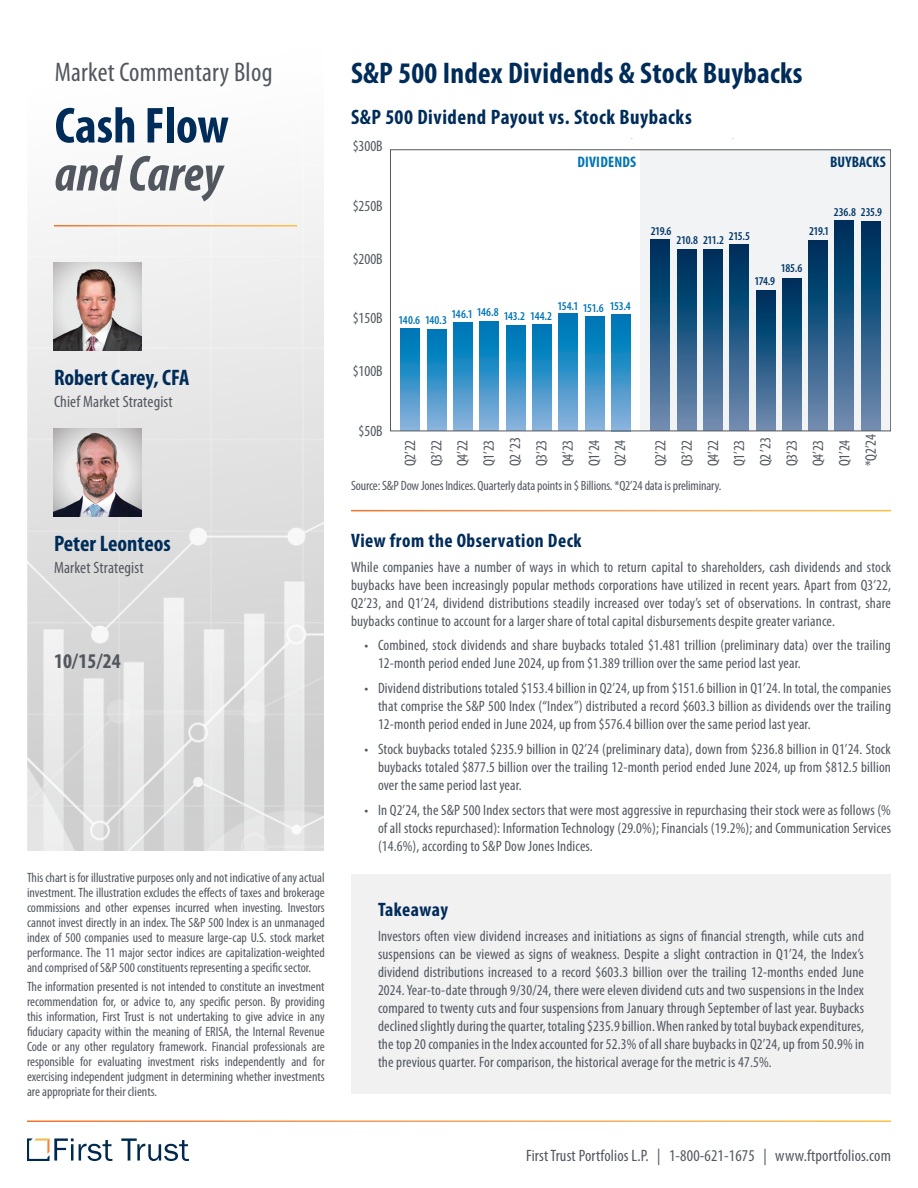
<style>
.page{position:relative;width:918px;height:1188px;background:#fff}
.page>*{position:absolute;margin:0;border:0;box-sizing:border-box;transform-origin:0 0}
.Body_Copy{font:700 condensed 51px "Myriad Pro";color:#002c59}
.Body_Copy-2{font:italic 700 condensed 51px "Myriad Pro";color:#52575f}
.Body_Copy-3{font:700 condensed 30px "Myriad Pro";letter-spacing:.01em;color:#002c59}
.Body_Copy-4{font:condensed 27px "Myriad Pro";letter-spacing:.01em;color:#52575f}
.Body_Copy-5{font:700 condensed 22.5px "Myriad Pro";color:#002c59}
.Body_Headers_Blue{font:700 condensed 21px "Myriad Pro";letter-spacing:.025em;color:#002c59}
.Body_Copy-6{font:700 condensed 21px "Myriad Pro";color:#52575f}
.Body_Headers_Blue-2{font:700 condensed 19.5px "Myriad Pro";letter-spacing:.025em;color:#002c59}
.Body_Copy-7{font:condensed 16.5px "Myriad Pro";letter-spacing:.01em;color:#52575f}
.t1{font:condensed 15.3px/26.2px "Myriad Pro";letter-spacing:-.01em;color:#52575f}
.t2{font:700 condensed 15.3px "Myriad Pro";letter-spacing:.015em;color:#0075b6}
.t3{font:700 condensed 15.3px "Myriad Pro";letter-spacing:.005em;color:#003667}
.Body_Copy-8{font:condensed 15px/18px "Myriad Pro";letter-spacing:.01em;color:#52575f;text-align:justify}
.Risk_Copy{font:condensed 13.5px/15px "Myriad Pro";color:#52575f;text-align:justify}
.t4{font:condensed 12px "Myriad Pro";color:#52575f}
.t5{font:600 condensed 12px "Myriad Pro";letter-spacing:-.025em;color:#003667}
.t6{font:600 condensed 12px "Myriad Pro";letter-spacing:-.03em;color:#0075b6}
</style>
<div class="page">
<img style="left:27px;top:186px;width:297px;height:664px">
<div style="left:351px;top:874px;width:540px;height:220px;background:#f1f1f2"></div>
<hr style="left:54px;top:225px;width:243px;height:2px;background:#fff">
<svg style="left:121px;top:1138px;width:68px;height:23px"></svg>
<svg style="left:27px;top:1138px;width:85px;height:23px"></svg>
<img style="left:54px;top:263px;width:88px;height:87px">
<img style="left:54px;top:429px;width:88px;height:88px">
<div style="left:641px;top:150px;width:250px;height:280px;background:#f2f3f4"></div>
<div style="left:401px;top:329px;width:19px;height:102px;background:linear-gradient(to bottom,#0073b6,#87b2dc)"></div>
<div style="left:427px;top:329px;width:19px;height:102px;background:linear-gradient(to bottom,#0073b5,#87b2dc)"></div>
<div style="left:454px;top:323px;width:18px;height:108px;background:linear-gradient(to bottom,#0073b6,#87b2dc)"></div>
<div style="left:480px;top:322px;width:19px;height:109px;background:linear-gradient(to bottom,#0073b6,#89b3dc)"></div>
<div style="left:506px;top:326px;width:19px;height:105px;background:linear-gradient(to bottom,#0073b6,#89b3dc)"></div>
<div style="left:533px;top:325px;width:18px;height:106px;background:linear-gradient(to bottom,#0073b6,#87b2dc)"></div>
<div style="left:559px;top:314px;width:19px;height:117px;background:linear-gradient(to bottom,#0073b6,#89b3dc)"></div>
<div style="left:585px;top:316px;width:19px;height:115px;background:linear-gradient(to bottom,#0073b5,#89b3dc)"></div>
<div style="left:611px;top:315px;width:19px;height:116px;background:linear-gradient(to bottom,#0073b6,#87b2dc)"></div>
<svg style="left:651px;top:240px;width:19px;height:189px;background:#295b85"></svg>
<svg style="left:677px;top:250px;width:19px;height:179px;background:#295b85"></svg>
<svg style="left:703px;top:249px;width:19px;height:180px;background:#295a84"></svg>
<svg style="left:730px;top:245px;width:19px;height:184px;background:#295b85"></svg>
<div style="left:756px;top:290px;width:19px;height:141px;background:linear-gradient(to bottom,#002b5a,#6c8cb1)"></div>
<svg style="left:782px;top:278px;width:19px;height:151px;background:#295a84"></svg>
<svg style="left:809px;top:241px;width:19px;height:188px;background:#295b85"></svg>
<svg style="left:835px;top:221px;width:19px;height:208px;background:#295b85"></svg>
<svg style="left:861px;top:222px;width:19px;height:207px;background:#295b85"></svg>
<div style="left:390px;top:149px;width:501px;height:282px;border:1px solid #52575f"></div>
<p class="Body_Copy-4" style="left:55px;top:56px;width:219px">Market Commentary Blog</p>
<p class="Body_Copy" style="left:55px;top:94px;width:176px">Cash Flow</p>
<p class="Body_Copy-2" style="left:55px;top:142px;width:169px">and Carey</p>
<p class="Body_Copy-5" style="left:54px;top:364px;width:137px">Robert Carey, CFA</p>
<p class="Body_Copy-7" style="left:54px;top:391px;width:120px">Chief Market Strategist</p>
<p class="Body_Copy-5" style="left:54px;top:529px;width:118px">Peter Leonteos</p>
<p class="Body_Copy-7" style="left:54px;top:557px;width:91px">Market Strategist</p>
<p class="Body_Copy-6" style="left:54px;top:648px;width:68px">10/15/24</p>
<p class="Risk_Copy" style="left:27px;top:870px;width:299px">This chart is for illustrative purposes only and not indicative of any actual investment. The illustration excludes the effects of taxes and brokerage commissions and other expenses incurred when investing. Investors cannot invest directly in an index. The S&amp;P 500 Index is an unmanaged index of 500 companies used to measure large-cap U.S. stock market performance. The 11 major sector indices are capitalization-weighted and comprised of S&amp;P 500 constituents representing a specific sector.</p>
<p class="Risk_Copy" style="left:27px;top:979px;width:299px">The information presented is not intended to constitute an investment recommendation for, or advice to, any specific person. By providing this information, First Trust is not undertaking to give advice in any fiduciary capacity within the meaning of ERISA, the Internal Revenue Code or any other regulatory framework. Financial professionals are responsible for evaluating investment risks independently and for exercising independent judgment in determining whether investments are appropriate for their clients.</p>
<p class="Body_Copy-3" style="left:351px;top:55px;width:453px">S&amp;P 500 Index Dividends &amp; Stock Buybacks</p>
<p class="Body_Headers_Blue" style="left:351px;top:104px;width:342px">S&amp;P 500 Dividend Payout vs. Stock Buybacks</p>
<p class="t1" style="left:353px;top:133px;width:31px">$300B</p>
<p class="t1" style="left:353px;top:192px;width:31px">$250B</p>
<p class="t1" style="left:353px;top:245px;width:31px">$200B</p>
<p class="t1" style="left:353px;top:305px;width:31px">$150B</p>
<p class="t1" style="left:353px;top:358px;width:31px">$100B</p>
<p class="t2" style="left:577px;top:152px;width:60px">DIVIDENDS</p>
<p class="t3" style="left:830px;top:152px;width:57px">BUYBACKS</p>
<p class="t5" style="left:651px;top:224px;width:22px">219.6</p>
<p class="t5" style="left:729px;top:228px;width:23px">215.5</p>
<p class="t5" style="left:677px;top:233px;width:49px">210.8 211.2</p>
<p class="t5" style="left:834px;top:205px;width:50px">236.8 235.9</p>
<p class="t5" style="left:809px;top:224px;width:22px">219.1</p>
<p class="t5" style="left:781px;top:261px;width:23px">185.6</p>
<p class="t6" style="left:610px;top:298px;width:23px">153.4</p>
<p class="t6" style="left:557px;top:300px;width:48px">154.1 151.6</p>
<p class="t6" style="left:451px;top:307px;width:23px">146.1</p>
<p class="t6" style="left:477px;top:309px;width:77px">146.8 143.2 144.2</p>
<p class="t6" style="left:398px;top:312px;width:50px">140.6 140.3</p>
<p class="t5" style="left:754px;top:273px;width:22px">174.9</p>
<p class="t1" style="left:359px;top:417px;width:26px">$50B</p>
<p class="t1" style="left:397px;top:466px;width:30px;rotate:-90deg">Q2’22<br>Q3’22<br>Q4’22<br>Q1’23<br>Q2 ’23<br>Q3‘23<br>Q4’23<br>Q1’24<br>Q2’24</p>
<p class="t1" style="left:647px;top:466px;width:34px;rotate:-90deg">Q2’22<br>Q3’22<br>Q4’22<br>Q1’23<br>Q2 ’23<br>Q3‘23<br>Q4’23<br>Q1’24 *Q2’24</p>
<p class="t4" style="left:351px;top:475px;width:343px">Source: S&amp;P Dow Jones Indices. Quarterly data points in $ Billions. *Q2’24 data is preliminary.</p>
<p class="Risk_Copy" style="left:351px;top:478px;width:372px">Source: S&amp;P Dow Jones Indices. Quarterly data points in $ Billions. *Q2’24 data is preliminary.</p>
<p class="Body_Headers_Blue-2" style="left:351px;top:528px;width:232px">View from the Observation Deck</p>
<p class="Body_Copy-8" style="left:351px;top:557px;width:542px">While companies have a number of ways in which to return capital to shareholders, cash dividends and stock buybacks have been increasingly popular methods corporations have utilized in recent years. Apart from Q3’22, Q2’23, and Q1’24, dividend distributions steadily increased over today’s set of observations. In contrast, share buybacks continue to account for a larger share of total capital disbursements despite greater variance.</p>
<p class="Body_Copy-8" style="left:378px;top:636px;width:514px;text-indent:-14px">• Combined, stock dividends and share buybacks totaled $1.481 trillion (preliminary data) over the trailing<br>12-month period ended June 2024, up from $1.389 trillion over the same period last year.</p>
<p class="Body_Copy-8" style="left:378px;top:679px;width:515px;text-indent:-14px">• Dividend distributions totaled $153.4 billion in Q2’24, up from $151.6 billion in Q1’24. In total, the companies that comprise the S&amp;P 500 Index (“Index”) distributed a record $603.3 billion as dividends over the trailing 12-month period ended in June 2024, up from $576.4 billion over the same period last year.</p>
<p class="Body_Copy-8" style="left:378px;top:740px;width:515px;text-indent:-14px">• Stock buybacks totaled $235.9 billion in Q2’24 (preliminary data), down from $236.8 billion in Q1’24. Stock buybacks totaled $877.5 billion over the trailing 12-month period ended June 2024, up from $812.5 billion over the same period last year.</p>
<p class="Body_Copy-8" style="left:378px;top:800px;width:515px;text-indent:-14px">• In Q2’24, the S&amp;P 500 Index sectors that were most aggressive in repurchasing their stock were as follows (% of all stocks repurchased): Information Technology (29.0%); Financials (19.2%); and Communication Services (14.6%), according to S&amp;P Dow Jones Indices.</p>
<p class="Body_Headers_Blue-2" style="left:378px;top:897px;width:72px">Takeaway</p>
<p class="Body_Copy-8" style="left:378px;top:927px;width:488px">Investors often view dividend increases and initiations as signs of financial strength, while cuts and suspensions can be viewed as signs of weakness. Despite a slight contraction in Q1’24, the Index’s dividend distributions increased to a record $603.3 billion over the trailing 12-months ended June 2024. Year-to-date through 9/30/24, there were eleven dividend cuts and two suspensions in the Index compared to twenty cuts and four suspensions from January through September of last year. Buybacks declined slightly during the quarter, totaling $235.9 billion. When ranked by total buyback expenditures, the top 20 companies in the Index accounted for 52.3% of all share buybacks in Q2’24, up from 50.9% in the previous quarter. For comparison, the historical average for the metric is 47.5%.</p>
<p class="Body_Copy-7" style="left:526px;top:1146px;width:366px">First Trust Portfolios L.P. | 1-800-621-1675 | www.ftportfolios.com</p>
</div>
